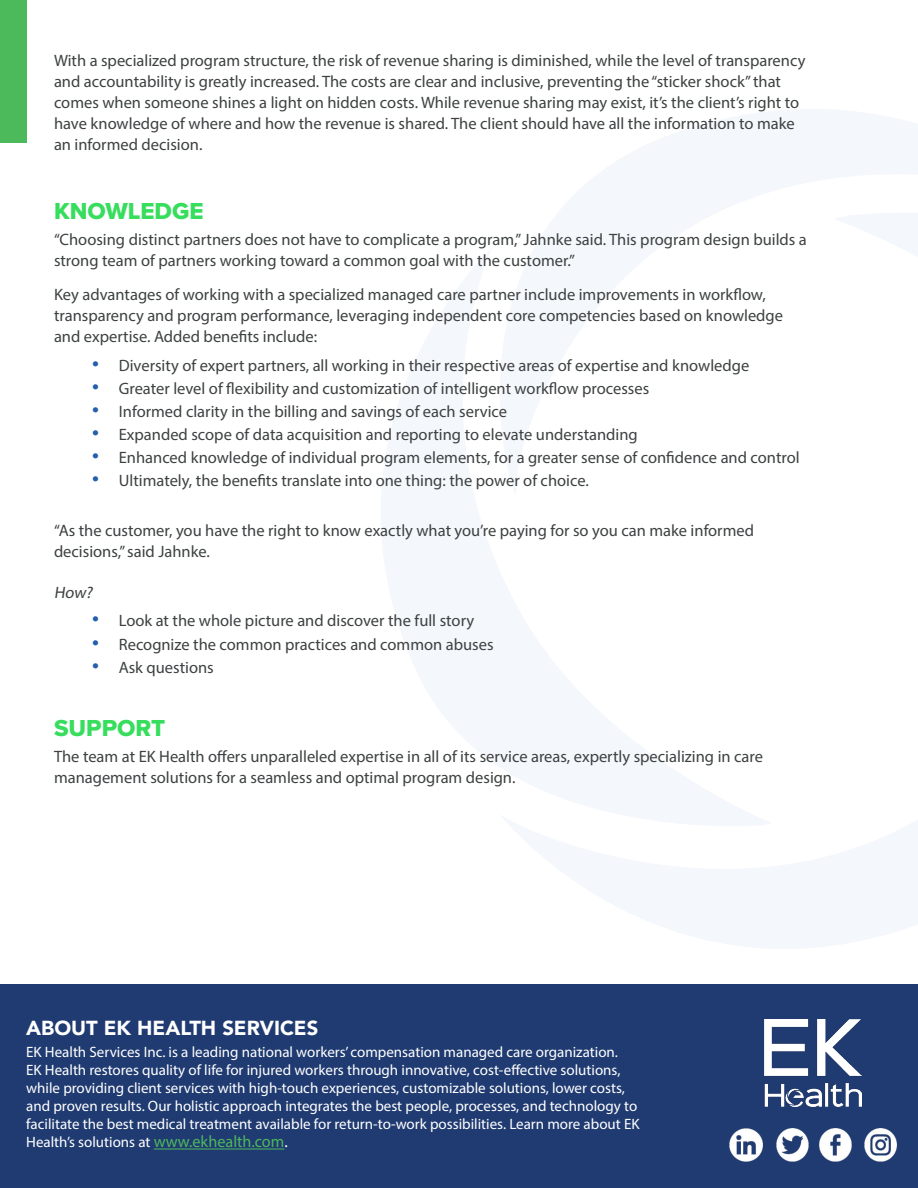
<style>
.page{position:relative;width:918px;height:1188px;background:#fff}
.page>*{position:absolute;margin:0;border:0;box-sizing:border-box;transform-origin:0 0}
.t1{font:24px "Proxima Nova Extrabld";color:#37dd5d}
.t2{font:900 20.25px "Avenir";color:#fff}
.t3{font:16.5px/21px "Myriad Pro";color:#3d4141}
.t4{font:15px/18px "Myriad Pro";color:#fff}
.s1{font-family:"Proxima Nova Extrabld";font-size:21px;color:#245eac}
.s2{font-size:16.5px;color:#4cb95b}
.s3{font-size:16.5px}
</style>
<div class="page">
<svg style="left:536px;top:109px;width:382px;height:137px;fill:#f4f7fb"></svg>
<svg style="left:381px;top:246px;width:279px;height:520px"></svg>
<svg style="left:833px;top:210px;width:85px;height:47px"></svg>
<svg style="left:499px;top:592px;width:419px;height:357px"></svg>
<div style="left:1px;top:985px;width:917px;height:203px;background:#203b71"></div>
<hr style="left:154px;top:1149px;width:130px;height:1px;background:#4cb95b">
<div style="left:0;top:0;width:27px;height:142px;background:#4cb95b"></div>
<img style="left:765px;top:1019px;width:96px;height:88px">
<img style="left:730px;top:1129px;width:32px;height:32px">
<img style="left:776px;top:1129px;width:33px;height:32px">
<img style="left:819px;top:1129px;width:33px;height:32px">
<img style="left:864px;top:1129px;width:33px;height:32px">
<p class="t3" style="left:54px;top:50px;width:753px">With a specialized program structure, the risk of revenue sharing is diminished, while the level of transparency and accountability is greatly increased. The costs are clear and inclusive, preventing the “sticker shock” that comes when someone shines a light on hidden costs. While revenue sharing may exist, it’s the client’s right to have knowledge of where and how the revenue is shared. The client should have all the information to make an informed decision.</p>
<p class="t1" style="left:54px;top:193px;width:151px">KNOWLEDGE</p>
<p class="t3" style="left:54px;top:229px;width:754px">“Choosing distinct partners does not have to complicate a program,” Jahnke said. This program design builds a strong team of partners working toward a common goal with the customer.”</p>
<p class="t3" style="left:54px;top:284px;width:731px">Key advantages of working with a specialized managed care partner include improvements in workflow, transparency and program performance, leveraging independent core competencies based on knowledge and expertise. Added benefits include:</p>
<p class="t3" style="left:92px;top:355px;width:659px"><span class="s1">•</span> Diversity of expert partners, all working in their respective areas of expertise and knowledge</p>
<p class="t3" style="left:92px;top:378px;width:559px"><span class="s1">•</span> Greater level of flexibility and customization of intelligent workflow processes</p>
<p class="t3" style="left:92px;top:401px;width:417px"><span class="s1">•</span> Informed clarity in the billing and savings of each service</p>
<p class="t3" style="left:92px;top:424px;width:548px"><span class="s1">•</span> Expanded scope of data acquisition and reporting to elevate understanding</p>
<p class="t3" style="left:92px;top:447px;width:709px"><span class="s1">•</span> Enhanced knowledge of individual program elements, for a greater sense of confidence and control</p>
<p class="t3" style="left:92px;top:470px;width:499px"><span class="s1">•</span> Ultimately, the benefits translate into one thing: the power of choice.</p>
<p class="t3" style="left:54px;top:520px;width:702px">“As the customer, you have the right to know exactly what you’re paying for so you can make informed decisions,” said Jahnke.</p>
<p class="t3" style="left:54px;top:582px;width:43px">How?</p>
<p class="t3" style="left:92px;top:610px;width:384px"><span class="s1">•</span> Look at the whole picture and discover the full story</p>
<p class="t3" style="left:92px;top:633px;width:403px"><span class="s1">•</span> Recognize the common practices and common abuses</p>
<p class="t3" style="left:92px;top:656px;width:124px"><span class="s1">•</span> Ask questions</p>
<p class="t1" style="left:54px;top:710px;width:113px">SUPPORT</p>
<p class="t3" style="left:54px;top:745px;width:711px">The team at EK Health offers unparalleled expertise in all of its service areas, expertly specializing in care management solutions for a seamless and optimal program design.</p>
<p class="t2" style="left:26px;top:1011px;width:294px">ABOUT EK HEALTH SERVICES</p>
<p class="t4" style="left:26px;top:1043px;width:615px">EK Health Services Inc. is a leading national workers’ compensation managed care organization.<br>EK Health restores quality of life for injured workers through innovative, cost-effective solutions, while providing client services with high-touch experiences, customizable solutions, lower costs, and proven results. Our holistic approach integrates the best people, processes, and technology to facilitate the best medical treatment available for return-to-work possibilities. Learn more about EK Health’s solutions at <span class="s2">www.ekhealth.com</span><span class="s3">.</span></p>
</div>
